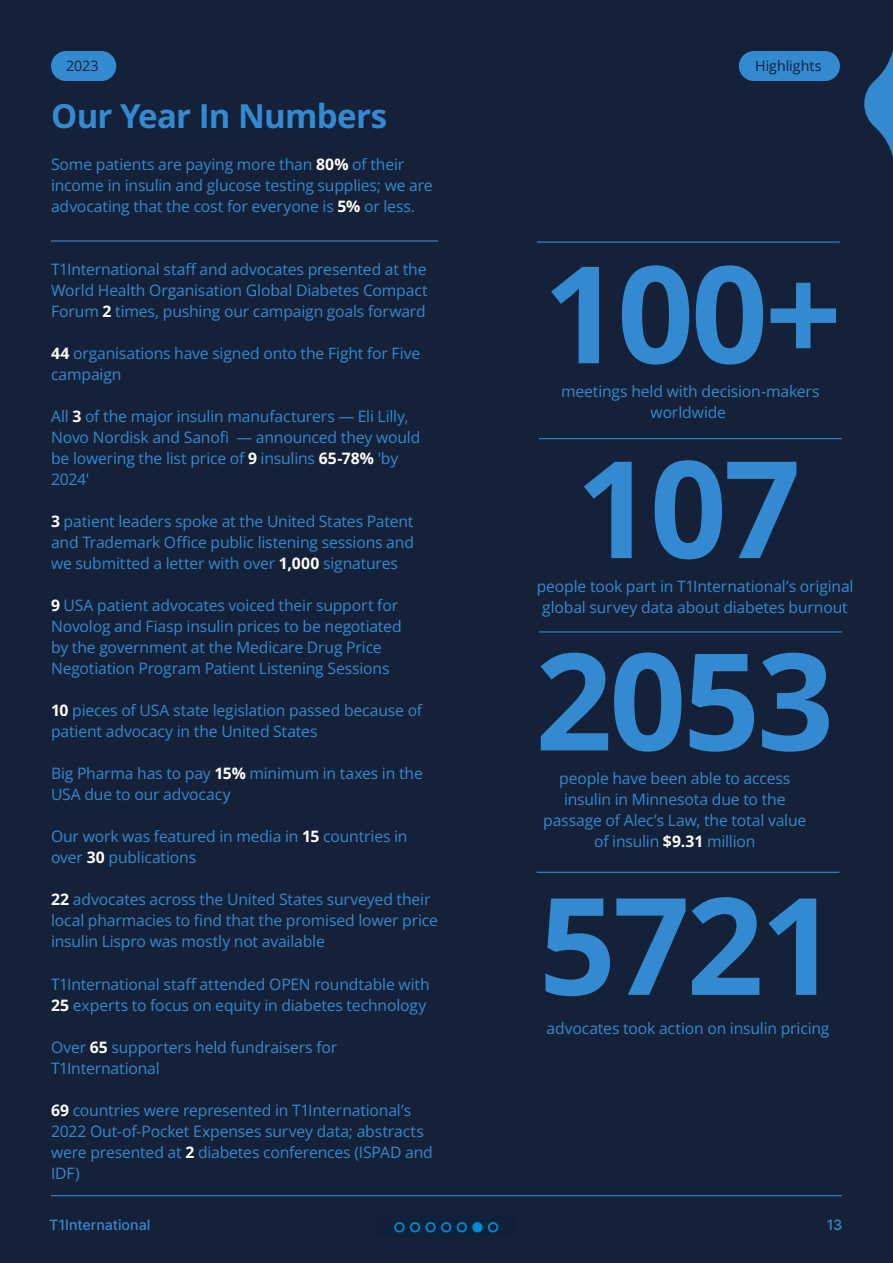
<style>
.page{position:relative;width:893px;height:1263px;background:#142138}
.page>*{position:absolute;margin:0;border:0;box-sizing:border-box;transform-origin:0 0}
.t1{font:700 135px "Open Sans";letter-spacing:-.025em;color:#338ad1}
.Body_10_5pt{font:700 33px "Open Sans";letter-spacing:-.02em;color:#338ad1}
.Body_10_5pt-2{font:15.75px/21px "Open Sans";letter-spacing:-.01em;color:#338ad1}
.t2{font:14.25px "Inter";color:#338ad1}
.Bubbled{font:14.25px "Open Sans";color:#142138}
.s1{font-weight:700;color:#fff}
</style>
<div class="page">
<hr style="left:51px;top:1195px;width:791px;height:1px;background:#338ad1">
<hr style="left:51px;top:240px;width:387px;height:2px;background:#338ad1">
<hr style="left:537px;top:242px;width:303px;height:1px;background:#338ad1">
<hr style="left:539px;top:438px;width:303px;height:1px;background:#338ad1">
<hr style="left:539px;top:631px;width:303px;height:1px;background:#338ad1">
<hr style="left:536px;top:872px;width:303px;height:1px;background:#338ad1">
<svg style="left:864px;top:50px;width:29px;height:107px"></svg>
<div style="left:51px;top:51px;width:65px;height:30px;background:#338ad1;border-radius:15px"></div>
<div style="left:739px;top:51px;width:101px;height:30px;background:#338ad1;border-radius:15px"></div>
<img style="left:394px;top:1221px;width:105px;height:12px">
<p class="Bubbled" style="left:66px;top:56px;width:34px">2023</p>
<p class="Bubbled" style="left:755px;top:56px;width:68px">Highlights</p>
<p class="Body_10_5pt" style="left:51px;top:94px;width:338px">Our Year In Numbers</p>
<p class="Body_10_5pt-2" style="left:51px;top:154px;width:383px">Some patients are paying more than <span class="s1">80%</span> of their income in insulin and glucose testing supplies; we are advocating that the cost for everyone is <span class="s1">5%</span> or less.</p>
<p class="Body_10_5pt-2" style="left:51px;top:259px;width:378px;text-align:justify">T1International staff and advocates presented at the World Health Organisation Global Diabetes Compact Forum <span class="s1">2</span> times, pushing our campaign goals forward</p>
<p class="Body_10_5pt-2" style="left:51px;top:343px;width:371px"><span class="s1">44</span> organisations have signed onto the Fight for Five campaign</p>
<p class="Body_10_5pt-2" style="left:51px;top:406px;width:371px">All <span class="s1">3</span> of the major insulin manufacturers — Eli Lilly, Novo Nordisk and Sanofi — announced they would be lowering the list price of <span class="s1">9</span> insulins <span class="s1">65-78%</span> 'by 2024'</p>
<p class="Body_10_5pt-2" style="left:51px;top:511px;width:364px;text-align:justify"><span class="s1">3</span> patient leaders spoke at the United States Patent and Trademark Office public listening sessions and we submitted a letter with over <span class="s1">1,000</span> signatures</p>
<p class="Body_10_5pt-2" style="left:51px;top:595px;width:352px"><span class="s1">9</span> USA patient advocates voiced their support for Novolog and Fiasp insulin prices to be negotiated by the government at the Medicare Drug Price Negotiation Program Patient Listening Sessions</p>
<p class="Body_10_5pt-2" style="left:51px;top:700px;width:373px"><span class="s1">10</span> pieces of USA state legislation passed because of patient advocacy in the United States</p>
<p class="Body_10_5pt-2" style="left:51px;top:763px;width:373px">Big Pharma has to pay <span class="s1">15%</span> minimum in taxes in the<br>USA due to our advocacy</p>
<p class="Body_10_5pt-2" style="left:51px;top:826px;width:358px">Our work was featured in media in <span class="s1">15</span> countries in over <span class="s1">30</span> publications</p>
<p class="Body_10_5pt-2" style="left:51px;top:889px;width:388px"><span class="s1">22</span> advocates across the United States surveyed their local pharmacies to find that the promised lower price insulin Lispro was mostly not available</p>
<p class="Body_10_5pt-2" style="left:51px;top:973px;width:380px">T1International staff attended OPEN roundtable with<br><span class="s1">25</span> experts to focus on equity in diabetes technology</p>
<p class="Body_10_5pt-2" style="left:51px;top:1036px;width:288px">Over <span class="s1">65</span> supporters held fundraisers for<br>T1International</p>
<p class="Body_10_5pt-2" style="left:51px;top:1099px;width:383px"><span class="s1">69</span> countries were represented in T1International’s 2022 Out-of-Pocket Expenses survey data; abstracts were presented at <span class="s1">2</span> diabetes conferences (ISPAD and IDF)</p>
<p class="t1" style="left:543px;top:222px;width:300px">100+</p>
<p class="Body_10_5pt-2" style="left:561px;top:381px;width:260px;text-align:center">meetings held with decision-makers worldwide</p>
<p class="t1" style="left:576px;top:417px;width:226px">107</p>
<p class="Body_10_5pt-2" style="left:537px;top:575px;width:318px">people took part in T1International’s original</p>
<p class="Body_10_5pt-2" style="left:542px;top:596px;width:307px">global survey data about diabetes burnout</p>
<p class="t1" style="left:535px;top:609px;width:300px">2053</p>
<p class="Body_10_5pt-2" style="left:543px;top:768px;width:265px;text-align:center">people have been able to access insulin in Minnesota due to the passage of Alec’s Law, the total value of insulin <span class="s1">$9.31</span> million</p>
<p class="t1" style="left:539px;top:853px;width:300px">5721</p>
<p class="Body_10_5pt-2" style="left:546px;top:1017px;width:285px">advocates took action on insulin pricing</p>
<p class="t2" style="left:49px;top:1214px;width:103px">T1International</p>
<p class="t2" style="left:827px;top:1214px;width:17px">13</p>
</div>
